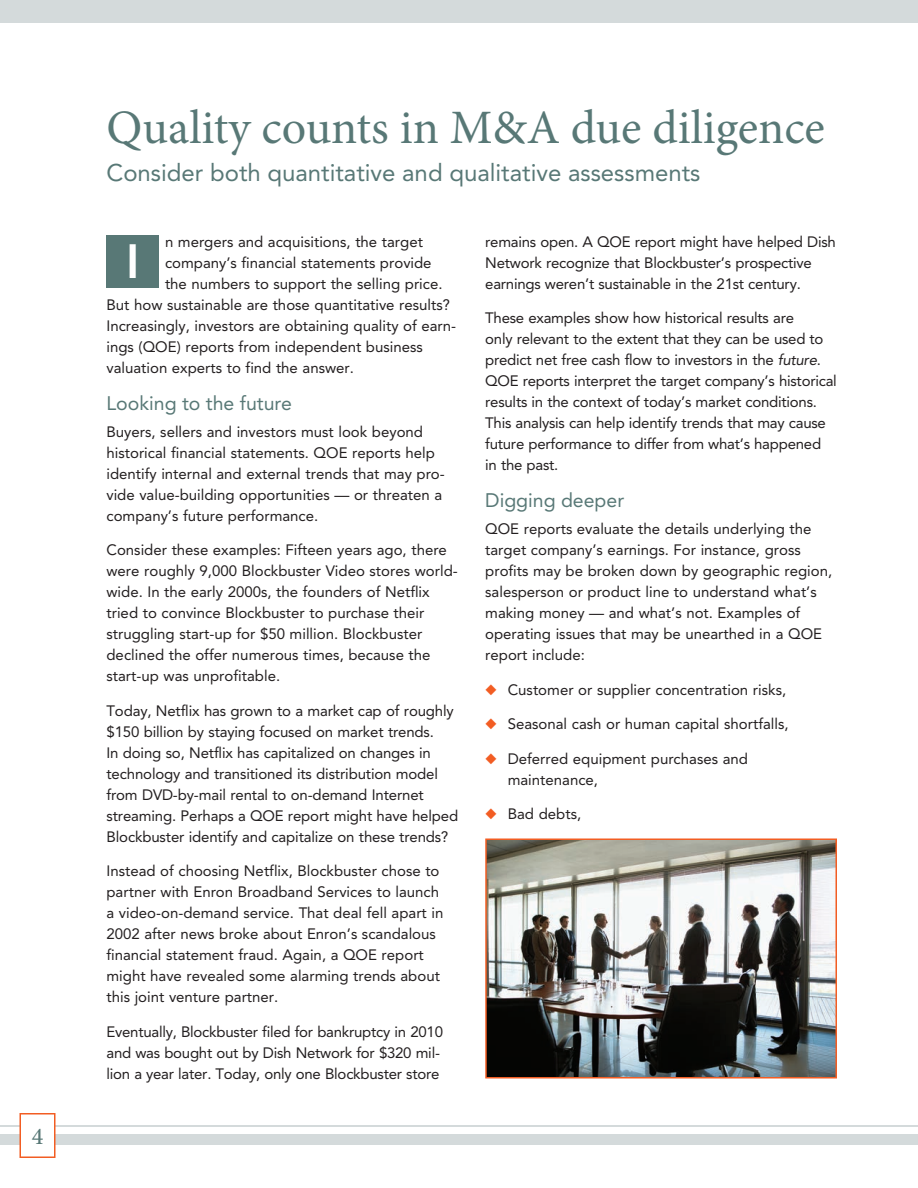
<style>
.page{position:relative;width:918px;height:1188px;background:#fff}
.page>*{position:absolute;margin:0;border:0;box-sizing:border-box;transform-origin:0 0}
.t1{font:48px "Minion Pro";color:#587876}
.t2{font:800 48px "Avenir";color:#fff}
.t3{font:24px "Avenir LT Std";color:#587876}
.t4{font:500 24px "Minion Pro";color:#587876}
.t5{font:19.5px "Avenir LT Std";color:#587876}
.t6{font:15px/21px "Avenir LT Std";color:#231f20}
.s1{font-style:italic}
.s2{color:#f25d23}
</style>
<div class="page">
<div style="left:0;top:1134px;width:918px;height:10px;background:#d4dadb"></div>
<div style="left:0;top:0;width:918px;height:22px;background:#d4dadb"></div>
<hr style="left:0;top:1125px;width:918px;height:1px;background:#d4dadb">
<div style="left:20px;top:1114px;width:35px;height:43px;background:#fff"></div>
<div style="left:20px;top:1113px;width:36px;height:45px;border:2px solid #f25d23"></div>
<div style="left:106px;top:236px;width:53px;height:52px;background:#587876"></div>
<img style="left:488px;top:841px;width:346px;height:234px">
<div style="left:485px;top:838px;width:352px;height:240px;border:2px solid #f25d23"></div>
<h2 class="t4" style="left:32px;top:1120px;width:13px">4</h2>
<h1 class="t1" style="left:106px;top:95px;width:720px">Quality counts in M&amp;A due diligence</h1>
<h2 class="t3" style="left:106px;top:158px;width:596px">Consider both quantitative and qualitative assessments</h2>
<p class="t6" style="left:165px;top:231px;width:260px">n mergers and acquisitions, the target</p>
<p class="t6" style="left:165px;top:252px;width:268px">company’s financial statements provide</p>
<p class="t6" style="left:165px;top:273px;width:279px">the numbers to support the selling price.</p>
<p class="t6" style="left:106px;top:294px;width:345px">But how sustainable are those quantitative results?</p>
<p class="t6" style="left:106px;top:315px;width:351px">Increasingly, investors are obtaining quality of earn-</p>
<p class="t6" style="left:106px;top:336px;width:318px">ings (QOE) reports from independent business</p>
<p class="t6" style="left:106px;top:357px;width:249px">valuation experts to find the answer.</p>
<h3 class="t5" style="left:106px;top:392px;width:187px">Looking to the future</h3>
<p class="t6" style="left:106px;top:421px;width:340px">Buyers, sellers and investors must look beyond historical financial statements. QOE reports help identify internal and external trends that may pro&shy;vide value-building opportunities — or threaten a company’s future performance.</p>
<p class="t6" style="left:106px;top:540px;width:353px">Consider these examples: Fifteen years ago, there were roughly 9,000 Blockbuster Video stores world&shy;wide. In the early 2000s, the founders of Netflix tried to convince Blockbuster to purchase their struggling start-up for $50 million. Blockbuster declined the offer numerous times, because the start-up was unprofitable.</p>
<p class="t6" style="left:106px;top:700px;width:353px">Today, Netflix has grown to a market cap of roughly $150 billion by staying focused on market trends.<br>In doing so, Netflix has capitalized on changes in technology and transitioned its distribution model from DVD-by-mail rental to on-demand Internet streaming. Perhaps a QOE report might have helped Blockbuster identify and capitalize on these trends?</p>
<p class="t6" style="left:106px;top:861px;width:338px">Instead of choosing Netflix, Blockbuster chose to partner with Enron Broadband Services to launch a video-on-demand service. That deal fell apart in 2002 after news broke about Enron’s scandalous financial statement fraud. Again, a QOE report might have revealed some alarming trends about this joint venture partner.</p>
<p class="t6" style="left:106px;top:1021px;width:338px">Eventually, Blockbuster filed for bankruptcy in 2010 and was bought out by Dish Network for $320 mil&shy;lion a year later. Today, only one Blockbuster store</p>
<h1 class="t2" style="left:126px;top:224px;width:15px">I</h1>
<p class="t6" style="left:485px;top:231px;width:352px">remains open. A QOE report might have helped Dish<br>Network recognize that Blockbuster’s prospective earnings weren’t sustainable in the 21st century.</p>
<p class="t6" style="left:485px;top:308px;width:353px">These examples show how historical results are<br>only relevant to the extent that they can be used to predict net free cash flow to investors in the <span class="s1">future</span>.<br>QOE reports interpret the target company’s historical results in the context of today’s market conditions.<br>This analysis can help identify trends that may cause future performance to differ from what’s happened<br>in the past.</p>
<h3 class="t5" style="left:485px;top:489px;width:141px">Digging deeper</h3>
<p class="t6" style="left:485px;top:519px;width:349px">QOE reports evaluate the details underlying the target company’s earnings. For instance, gross profits may be broken down by geographic region, salesperson or product line to understand what’s making money — and what’s not. Examples of operating issues that may be unearthed in a QOE report include:</p>
<p class="t6" style="left:485px;top:679px;width:303px"><span class="s2">◆</span> Customer or supplier concentration risks,</p>
<p class="t6" style="left:485px;top:714px;width:305px"><span class="s2">◆</span> Seasonal cash or human capital shortfalls,</p>
<p class="t6" style="left:508px;top:748px;width:242px;text-indent:-22px"><span class="s2">◆</span> Deferred equipment purchases and maintenance,</p>
<p class="t6" style="left:485px;top:804px;width:97px"><span class="s2">◆</span> Bad debts,</p>
</div>
